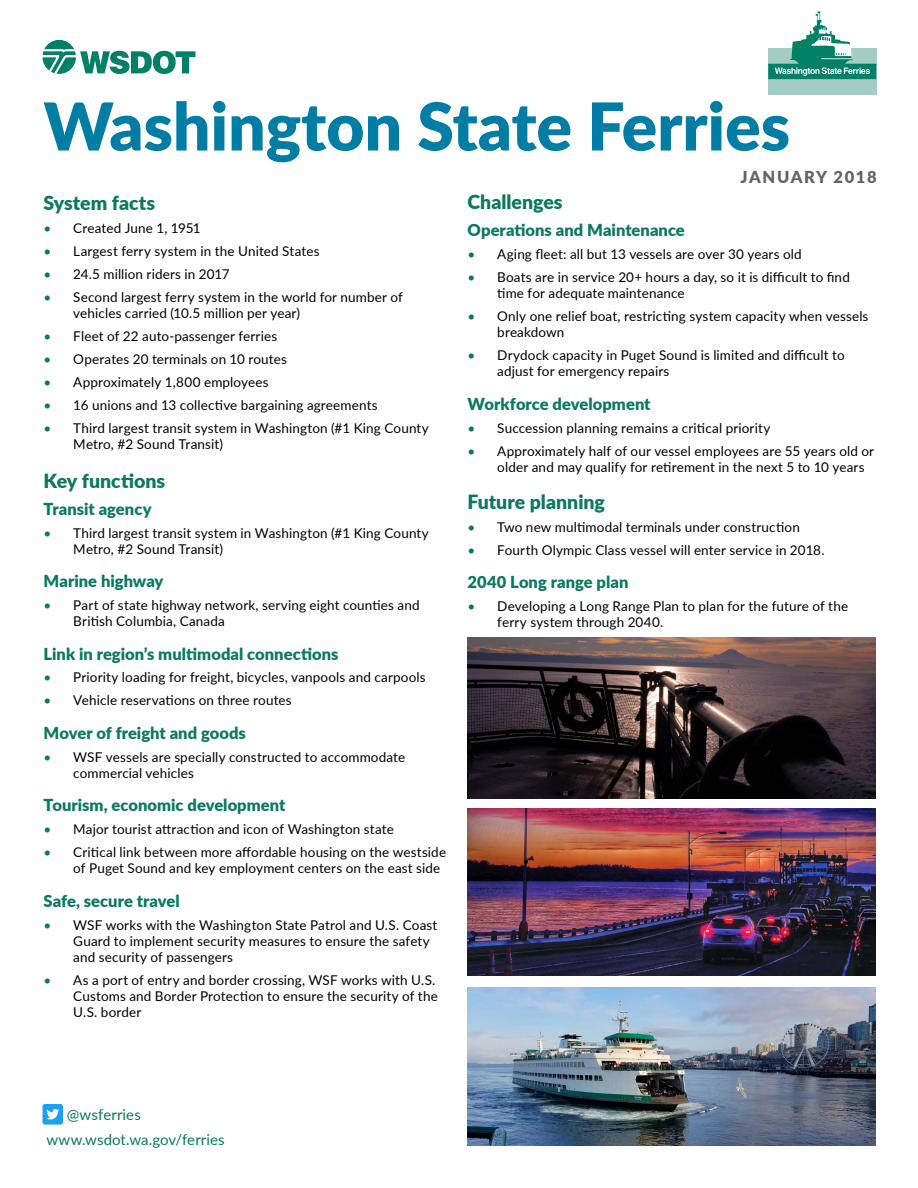
<style>
.page{position:relative;width:918px;height:1188px;background:#fff}
.page>*{position:absolute;margin:0;border:0;box-sizing:border-box;transform-origin:0 0}
.Document_Title_Style{font:900 66px "Lato";color:#007da4}
.Subhead{font:900 19.5px "Lato";color:#0a7960}
.Subhead-2{font:900 16.5px "Lato";letter-spacing:.005em;color:#0a7960}
.Sub_Title{font:900 16.5px "Lato";letter-spacing:.1em;color:#636466}
.Paragraph_Body_Style{font:15px "Lato";letter-spacing:.005em;color:#0a7960}
.t1{font:13.5px/16.2px "Lato";letter-spacing:.01em;color:#000}
.s1{color:#0a7960}
</style>
<div class="page">
<svg style="left:43px;top:40px;width:152px;height:34px"></svg>
<div style="left:768px;top:79px;width:108px;height:15px;background:#a3ccc3"></div>
<svg style="left:768px;top:11px;width:108px;height:68px"></svg>
<div style="left:43px;top:1104px;width:20px;height:21px;background:#1ca1f2;border-radius:3px"></div>
<svg style="left:46px;top:1109px;width:13px;height:10px"></svg>
<img style="left:468px;top:638px;width:407px;height:161px">
<img style="left:468px;top:808px;width:407px;height:167px">
<img style="left:468px;top:988px;width:407px;height:157px">
<p class="Document_Title_Style" style="left:44px;top:77px;width:748px">Washington State Ferries</p>
<p class="Sub_Title" style="left:741px;top:165px;width:138px">JANUARY 2018</p>
<p class="Subhead" style="left:44px;top:189px;width:113px">System facts</p>
<p class="t1" style="left:44px;top:220px;width:159px"><span class="s1">•</span> Created June 1, 1951</p>
<p class="t1" style="left:44px;top:243px;width:277px"><span class="s1">•</span> Largest ferry system in the United States</p>
<p class="t1" style="left:44px;top:266px;width:188px"><span class="s1">•</span> 24.5 million riders in 2017</p>
<p class="t1" style="left:73px;top:289px;width:331px;text-indent:-30px"><span class="s1">•</span> Second largest ferry system in the world for number of vehicles carried (10.5 million per year)</p>
<p class="t1" style="left:44px;top:328px;width:235px"><span class="s1">•</span> Fleet of 22 auto-passenger ferries</p>
<p class="t1" style="left:44px;top:351px;width:245px"><span class="s1">•</span> Operates 20 terminals on 10 routes</p>
<p class="t1" style="left:44px;top:374px;width:227px"><span class="s1">•</span> Approximately 1,800 employees</p>
<p class="t1" style="left:44px;top:397px;width:336px"><span class="s1">•</span> 16 unions and 13 collective bargaining agreements</p>
<p class="t1" style="left:73px;top:420px;width:357px;text-indent:-30px"><span class="s1">•</span> Third largest transit system in Washington (#1 King County<br>Metro, #2 Sound Transit)</p>
<p class="Subhead" style="left:44px;top:466px;width:123px">Key functions</p>
<p class="Subhead-2" style="left:44px;top:496px;width:109px">Transit agency</p>
<p class="t1" style="left:73px;top:524px;width:357px;text-indent:-30px"><span class="s1">•</span> Third largest transit system in Washington (#1 King County<br>Metro, #2 Sound Transit)</p>
<p class="Subhead-2" style="left:44px;top:569px;width:121px">Marine highway</p>
<p class="t1" style="left:73px;top:596px;width:348px;text-indent:-30px"><span class="s1">•</span> Part of state highway network, serving eight counties and<br>British Columbia, Canada</p>
<p class="Subhead-2" style="left:44px;top:641px;width:296px">Link in region’s multimodal connections</p>
<p class="t1" style="left:44px;top:669px;width:384px"><span class="s1">•</span> Priority loading for freight, bicycles, vanpools and carpools</p>
<p class="t1" style="left:44px;top:692px;width:250px"><span class="s1">•</span> Vehicle reservations on three routes</p>
<p class="Subhead-2" style="left:44px;top:720px;width:204px">Mover of freight and goods</p>
<p class="t1" style="left:73px;top:748px;width:333px;text-indent:-30px"><span class="s1">•</span> WSF vessels are specially constructed to accommodate commercial vehicles</p>
<p class="Subhead-2" style="left:44px;top:793px;width:243px">Tourism, economic development</p>
<p class="t1" style="left:44px;top:821px;width:352px"><span class="s1">•</span> Major tourist attraction and icon of Washington state</p>
<p class="t1" style="left:73px;top:844px;width:374px;text-indent:-30px"><span class="s1">•</span> Critical link between more affordable housing on the westside of Puget Sound and key employment centers on the east side</p>
<p class="Subhead-2" style="left:44px;top:888px;width:138px">Safe, secure travel</p>
<p class="t1" style="left:73px;top:916px;width:366px;text-indent:-30px"><span class="s1">•</span> WSF works with the Washington State Patrol and U.S. Coast<br>Guard to implement security measures to ensure the safety and security of passengers</p>
<p class="t1" style="left:73px;top:971px;width:366px;text-indent:-30px"><span class="s1">•</span> As a port of entry and border crossing, WSF works with U.S.<br>Customs and Border Protection to ensure the security of the<br>U.S. border</p>
<p class="Subhead" style="left:468px;top:188px;width:97px">Challenges</p>
<p class="Subhead-2" style="left:468px;top:218px;width:219px">Operations and Maintenance</p>
<p class="t1" style="left:468px;top:245px;width:336px"><span class="s1">•</span> Aging fleet: all but 13 vessels are over 30 years old</p>
<p class="t1" style="left:497px;top:268px;width:354px;text-indent:-30px"><span class="s1">•</span> Boats are in service 20+ hours a day, so it is difficult to find time for adequate maintenance</p>
<p class="t1" style="left:497px;top:308px;width:373px;text-indent:-30px"><span class="s1">•</span> Only one relief boat, restricting system capacity when vessels breakdown</p>
<p class="t1" style="left:497px;top:347px;width:349px;text-indent:-30px"><span class="s1">•</span> Drydock capacity in Puget Sound is limited and difficult to adjust for emergency repairs</p>
<p class="Subhead-2" style="left:468px;top:391px;width:185px">Workforce development</p>
<p class="t1" style="left:468px;top:419px;width:304px"><span class="s1">•</span> Succession planning remains a critical priority</p>
<p class="t1" style="left:497px;top:442px;width:378px;text-indent:-30px"><span class="s1">•</span> Approximately half of our vessel employees are 55 years old or older and may qualify for retirement in the next 5 to 10 years</p>
<p class="Subhead" style="left:468px;top:487px;width:139px">Future planning</p>
<p class="t1" style="left:468px;top:518px;width:334px"><span class="s1">•</span> Two new multimodal terminals under construction</p>
<p class="t1" style="left:468px;top:541px;width:359px"><span class="s1">•</span> Fourth Olympic Class vessel will enter service in 2018.</p>
<p class="Subhead-2" style="left:468px;top:570px;width:162px">2040 Long range plan</p>
<p class="t1" style="left:497px;top:597px;width:352px;text-indent:-30px"><span class="s1">•</span> Developing a Long Range Plan to plan for the future of the ferry system through 2040.</p>
<p class="Paragraph_Body_Style" style="left:67px;top:1104px;width:75px">@wsferries</p>
<p class="Paragraph_Body_Style" style="left:46px;top:1129px;width:180px">www.wsdot.wa.gov/ferries</p>
</div>
